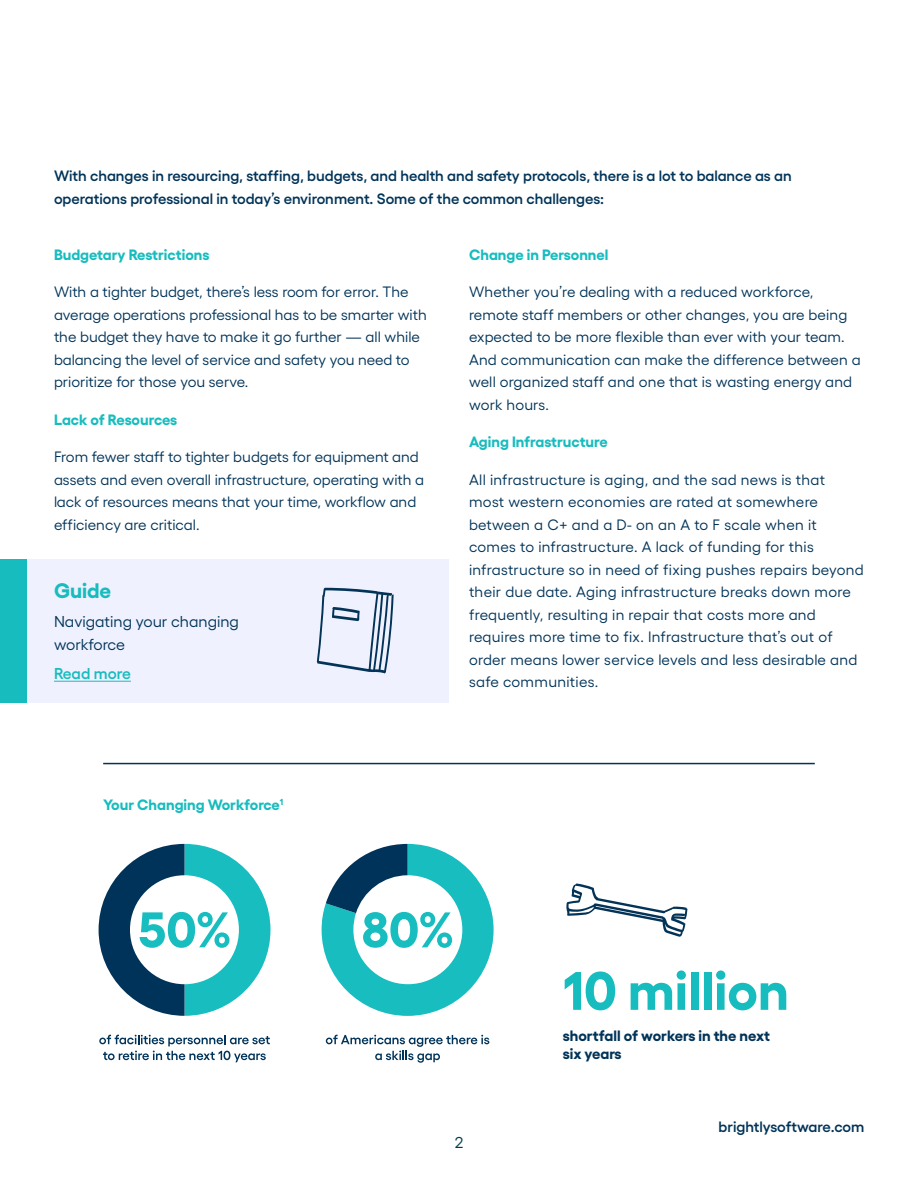
<style>
.page{position:relative;width:918px;height:1188px;background:#fff}
.page>*{position:absolute;margin:0;border:0;box-sizing:border-box;transform-origin:0 0}
.t1{font:700 54px "Yellix";color:#17bcbe}
.t2{font:700 21px "Yellix";color:#17bcbe}
.t3{font:15.75px/22.5px "Yellix";color:#003358}
.t4{font:600 15.75px "Yellix";letter-spacing:-.005em;color:#17bcbe}
.t5{font:15.75px "Yellix";color:#003d4c}
.t6{font:15px/22.5px "Yellix";color:#003358}
.t7{font:15px/22.5px "Yellix";letter-spacing:.02em;color:#003358}
.t8{font:600 15px/22.5px "Yellix";color:#003358}
.t9{font:700 15px "Yellix";color:#17bcbe}
.t10{font:700 15px/18px "Yellix";color:#003358}
</style>
<div class="page">
<div style="left:0;top:559px;width:449px;height:143px;background:#eff1fe"></div>
<hr style="left:54px;top:681px;width:77px;height:1px;background:#17bcbe">
<div style="left:0;top:559px;width:27px;height:143px;background:#17bcbe"></div>
<svg style="left:317px;top:588px;width:77px;height:86px"></svg>
<svg style="left:99px;top:844px;width:171px;height:172px"></svg>
<svg style="left:99px;top:1035px;width:171px;height:27px"></svg>
<svg style="left:326px;top:1035px;width:163px;height:28px"></svg>
<svg style="left:322px;top:844px;width:172px;height:172px"></svg>
<svg style="left:566px;top:883px;width:122px;height:54px"></svg>
<hr style="left:103px;top:763px;width:712px;height:1px;background:#003358">
<p class="t8" style="left:54px;top:163px;width:739px">With changes in resourcing, staffing, budgets, and health and safety protocols, there is a lot to balance as an operations professional in today’s environment. Some of the common challenges:</p>
<p class="t9" style="left:54px;top:243px;width:157px">Budgetary Restrictions</p>
<p class="t6" style="left:54px;top:279px;width:374px">With a tighter budget, there’s less room for error. The average operations professional has to be smarter with the budget they have to make it go further — all while balancing the level of service and safety you need to prioritize for those you serve.</p>
<p class="t9" style="left:54px;top:408px;width:125px">Lack of Resources</p>
<p class="t6" style="left:54px;top:444px;width:372px">From fewer staff to tighter budgets for equipment and assets and even overall infrastructure, operating with a lack of resources means that your time, workflow and efficiency are critical.</p>
<h2 class="t2" style="left:54px;top:574px;width:59px">Guide</h2>
<p class="t3" style="left:54px;top:609px;width:187px">Navigating your changing workforce</p>
<p class="t4" style="left:54px;top:661px;width:78px">Read more</p>
<p class="t9" style="left:469px;top:243px;width:141px">Change in Personnel</p>
<p class="t6" style="left:469px;top:279px;width:393px">Whether you’re dealing with a reduced workforce, remote staff members or other changes, you are being expected to be more flexible than ever with your team.<br>And communication can make the difference between a well organized staff and one that is wasting energy and work hours.</p>
<p class="t9" style="left:469px;top:430px;width:140px">Aging Infrastructure</p>
<p class="t7" style="left:469px;top:467px;width:396px">All infrastructure is aging, and the sad news is that most western economies are rated at somewhere between a C+ and a D- on an A to F scale when it comes to infrastructure. A lack of funding for this infrastructure so in need of fixing pushes repairs beyond their due date. Aging infrastructure breaks down more frequently, resulting in repair that costs more and requires more time to fix. Infrastructure that’s out of order means lower service levels and less desirable and safe communities.</p>
<p class="t9" style="left:103px;top:793px;width:182px">Your Changing Workforce<sup>1</sup></p>
<p class="t5" style="left:455px;top:1131px;width:10px">2</p>
<h1 class="t1" style="left:563px;top:947px;width:228px">10 million</h1>
<p class="t10" style="left:563px;top:1025px;width:209px">shortfall of workers in the next six years</p>
<p class="t8" style="left:719px;top:1114px;width:147px">brightlysoftware.com</p>
</div>
